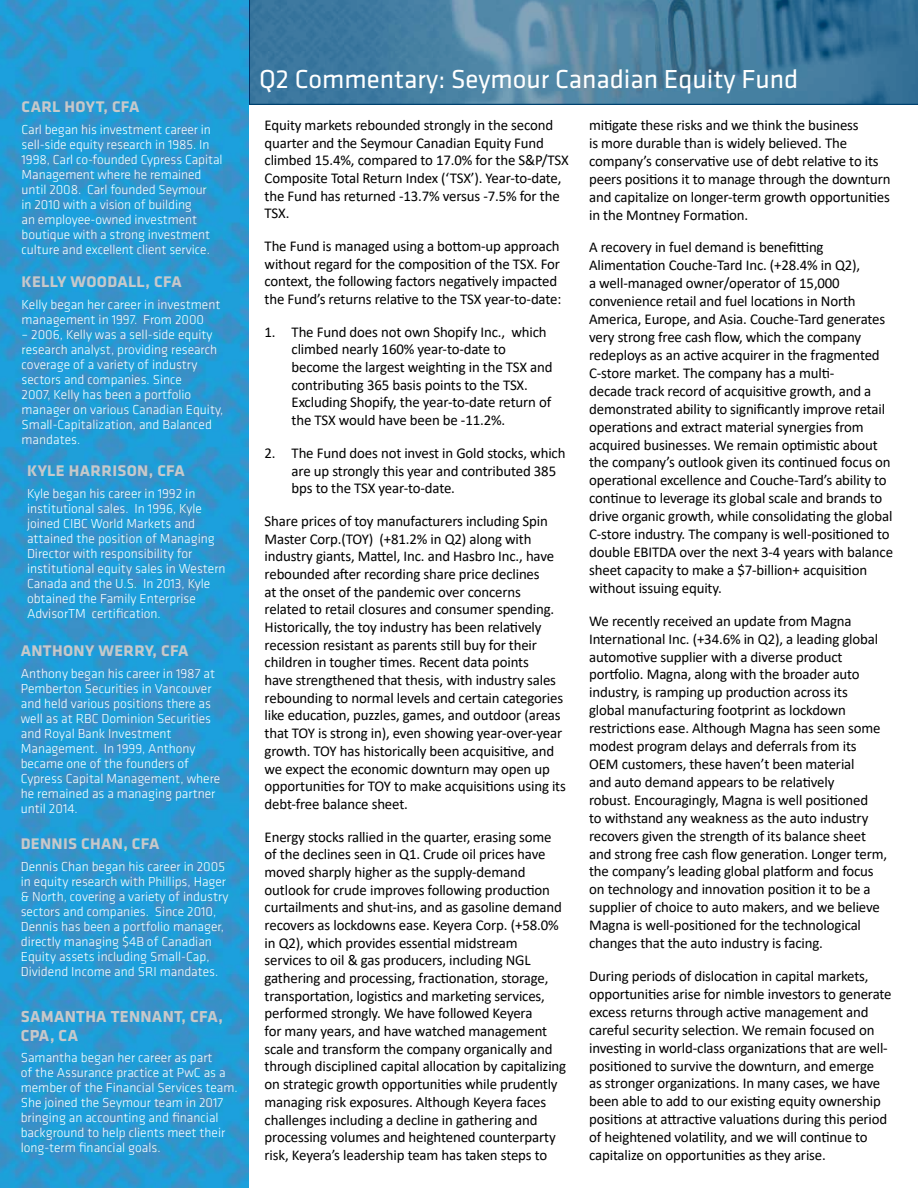
<style>
.page{position:relative;width:918px;height:1188px;background:#fff}
.page>*{position:absolute;margin:0;border:0;box-sizing:border-box;transform-origin:0 0}
.t1{font:27px "Klavika";color:#fff}
.t2{font:700 16.5px/18.1px "Klavika";letter-spacing:.02em;color:#c7c8ca}
.t3{font:700 15.9px "Klavika";letter-spacing:.02em;color:#c7c8ca}
.t4{font:15px/17.9px "Calibri";letter-spacing:-.01em;color:#000}
.t5{font:300 13.5px/15px "Klavika";color:#fff}
</style>
<div class="page">
<svg style="left:0;top:0;width:249px;height:1188px;background:#2898d2"></svg>
<img style="left:251px;top:0;width:667px;height:104px">
<p class="t3" style="left:22px;top:98px;width:119px">CARL HOYT, CFA</p>
<p class="t5" style="left:22px;top:122px;width:202px">Carl began his investment career in sell-side equity research in 1985. In 1998, Carl co-founded Cypress Capital Management where he remained until 2008. Carl founded Seymour<br>in 2010 with a vision of building<br>an employee-owned investment boutique with a strong investment culture and excellent client service.</p>
<p class="t3" style="left:22px;top:273px;width:162px">KELLY WOODALL, CFA</p>
<p class="t5" style="left:22px;top:297px;width:200px">Kelly began her career in investment management in 1997. From 2000</p>
<p class="t5" style="left:22px;top:327px;width:203px">– 2006, Kelly was a sell-side equity research analyst, providing research coverage of a variety of industry sectors and companies. Since<br>2007, Kelly has been a portfolio manager on various Canadian Equity,<br>Small-Capitalization, and Balanced mandates.</p>
<p class="t3" style="left:27px;top:462px;width:159px">KYLE HARRISON, CFA</p>
<p class="t5" style="left:27px;top:486px;width:200px">Kyle began his career in 1992 in institutional sales. In 1996, Kyle joined CIBC World Markets and attained the position of Managing<br>Director with responsibility for institutional equity sales in Western<br>Canada and the U.S. In 2013, Kyle obtained the Family Enterprise<br>AdvisorTM certification.</p>
<p class="t3" style="left:21px;top:643px;width:169px">ANTHONY WERRY, CFA</p>
<p class="t5" style="left:21px;top:666px;width:201px">Anthony began his career in 1987 at<br>Pemberton Securities in Vancouver and held various positions there as well as at RBC Dominion Securities and Royal Bank Investment<br>Management. In 1999, Anthony became one of the founders of<br>Cypress Capital Management, where he remained as a managing partner until 2014.</p>
<p class="t3" style="left:21px;top:835px;width:140px">DENNIS CHAN, CFA</p>
<p class="t5" style="left:21px;top:859px;width:209px">Dennis Chan began his career in 2005 in equity research with Phillips, Hager &amp; North, covering a variety of industry sectors and companies. Since 2010, Dennis has been a portfolio manager, directly managing $4B of Canadian Equity assets including Small-Cap, Dividend Income and SRI mandates.</p>
<p class="t2" style="left:21px;top:1008px;width:204px">SAMANTHA TENNANT, CFA,<br>CPA, CA</p>
<p class="t5" style="left:21px;top:1050px;width:219px">Samantha began her career as part<br>of the Assurance practice at PwC as a member of the Financial Services team.<br>She joined the Seymour team in 2017 bringing an accounting and financial background to help clients meet their long-term financial goals.</p>
<h1 class="t1" style="left:259px;top:64px;width:541px">Q2 Commentary: Seymour Canadian Equity Fund</h1>
<p class="t4" style="left:265px;top:116px;width:306px">Equity markets rebounded strongly in the second quarter and the Seymour Canadian Equity Fund climbed 15.4%, compared to 17.0% for the S&amp;P/TSX Composite Total Return Index (‘TSX’). Year-to-date, the Fund has returned -13.7% versus -7.5% for the TSX.</p>
<p class="t4" style="left:265px;top:237px;width:298px">The Fund is managed using a bottom-up approach without regard for the composition of the TSX. For context, the following factors negatively impacted the Fund’s returns relative to the TSX year-to-date:</p>
<p class="t4" style="left:292px;top:323px;width:263px;text-indent:-27px">1. The Fund does not own Shopify Inc., which climbed nearly 160% year-to-date to become the largest weighting in the TSX and contributing 365 basis points to the TSX.<br>Excluding Shopify, the year-to-date return of the TSX would have been be -11.2%.</p>
<p class="t4" style="left:292px;top:444px;width:275px;text-indent:-27px">2. The Fund does not invest in Gold stocks, which are up strongly this year and contributed 385 bps to the TSX year-to-date.</p>
<p class="t4" style="left:265px;top:512px;width:303px">Share prices of toy manufacturers including Spin Master Corp.(TOY) (+81.2% in Q2) along with industry giants, Mattel, Inc. and Hasbro Inc., have rebounded after recording share price declines<br>at the onset of the pandemic over concerns related to retail closures and consumer spending.<br>Historically, the toy industry has been relatively recession resistant as parents still buy for their children in tougher times. Recent data points<br>have strengthened that thesis, with industry sales rebounding to normal levels and certain categories like education, puzzles, games, and outdoor (areas that TOY is strong in), even showing year-over-year growth. TOY has historically been acquisitive, and we expect the economic downturn may open up opportunities for TOY to make acquisitions using its debt-free balance sheet.</p>
<p class="t4" style="left:265px;top:827px;width:303px">Energy stocks rallied in the quarter, erasing some of the declines seen in Q1. Crude oil prices have moved sharply higher as the supply-demand outlook for crude improves following production curtailments and shut-ins, and as gasoline demand recovers as lockdowns ease. Keyera Corp. (+58.0% in Q2), which provides essential midstream services to oil &amp; gas producers, including NGL gathering and processing, fractionation, storage, transportation, logistics and marketing services, performed strongly. We have followed Keyera<br>for many years, and have watched management scale and transform the company organically and through disciplined capital allocation by capitalizing on strategic growth opportunities while prudently managing risk exposures. Although Keyera faces challenges including a decline in gathering and processing volumes and heightened counterparty risk, Keyera’s leadership team has taken steps to</p>
<p class="t4" style="left:589px;top:116px;width:303px">mitigate these risks and we think the business<br>is more durable than is widely believed. The company’s conservative use of debt relative to its peers positions it to manage through the downturn and capitalize on longer-term growth opportunities in the Montney Formation.</p>
<p class="t4" style="left:589px;top:238px;width:305px">A recovery in fuel demand is benefitting Alimentation Couche-Tard Inc. (+28.4% in Q2),<br>a well-managed owner/operator of 15,000 convenience retail and fuel locations in North America, Europe, and Asia. Couche-Tard generates very strong free cash flow, which the company redeploys as an active acquirer in the fragmented C-store market. The company has a multi-<br>decade track record of acquisitive growth, and a demonstrated ability to significantly improve retail operations and extract material synergies from acquired businesses. We remain optimistic about the company’s outlook given its continued focus on operational excellence and Couche-Tard’s ability to continue to leverage its global scale and brands to drive organic growth, while consolidating the global C-store industry. The company is well-positioned to double EBITDA over the next 3-4 years with balance sheet capacity to make a $7-billion+ acquisition without issuing equity.</p>
<p class="t4" style="left:589px;top:611px;width:299px">We recently received an update from Magna International Inc. (+34.6% in Q2), a leading global automotive supplier with a diverse product portfolio. Magna, along with the broader auto industry, is ramping up production across its global manufacturing footprint as lockdown restrictions ease. Although Magna has seen some modest program delays and deferrals from its OEM customers, these haven’t been material<br>and auto demand appears to be relatively<br>robust. Encouragingly, Magna is well positioned<br>to withstand any weakness as the auto industry recovers given the strength of its balance sheet and strong free cash flow generation. Longer term, the company’s leading global platform and focus on technology and innovation position it to be a supplier of choice to auto makers, and we believe Magna is well-positioned for the technological changes that the auto industry is facing.</p>
<p class="t4" style="left:589px;top:967px;width:304px">During periods of dislocation in capital markets, opportunities arise for nimble investors to generate excess returns through active management and careful security selection. We remain focused on investing in world-class organizations that are well&shy;positioned to survive the downturn, and emerge<br>as stronger organizations. In many cases, we have been able to add to our existing equity ownership positions at attractive valuations during this period of heightened volatility, and we will continue to capitalize on opportunities as they arise.</p>
</div>
